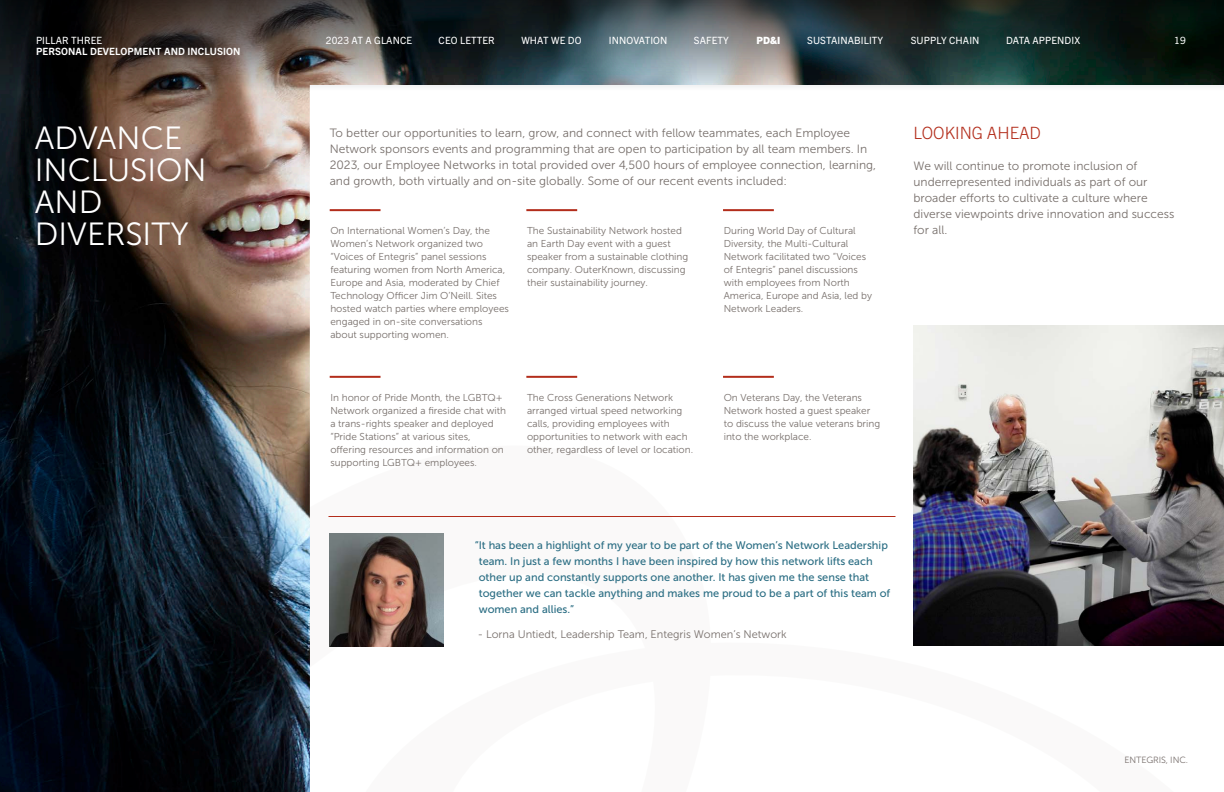
<style>
.page{position:relative;width:1224px;height:792px;background:#fff}
.page>*{position:absolute;margin:0;border:0;box-sizing:border-box;transform-origin:0 0}
.t1{font:32px/32px "Museo Sans 300";color:#fff}
.t2{font:300 17px "Trade Gothic Next LT Pro";color:#b32d1b}
.t3{font:12px/16px "Museo Sans 300";color:#776f6b}
.t4{font:11px/16px "Museo Sans 500";color:#2a6d83}
.t5{font:11px "Museo Sans 300";color:#776f6b}
.t6{font:10px/13px "Museo Sans 300";color:#776f6b}
.t7{font:10px "Trade Gothic Next LT Pro";letter-spacing:.01em;color:#fff}
.t8{font:700 10px "Trade Gothic Next LT Pro";letter-spacing:.01em;color:#fff}
.t9{font:800 10px "Trade Gothic Next LT Pro";color:#fff}
.t10{font:9px "Museo Sans 300";letter-spacing:-.01em;color:#766d6a}
</style>
<div class="page">
<img style="left:0;top:92px;width:310px;height:700px">
<img style="left:0;top:0;width:1224px;height:92px">
<hr style="left:330px;top:209px;width:51px;height:2px;background:#b32d1b">
<hr style="left:330px;top:376px;width:51px;height:2px;background:#b32d1b">
<hr style="left:526px;top:209px;width:51px;height:2px;background:#b32d1b">
<hr style="left:526px;top:376px;width:51px;height:2px;background:#b32d1b">
<hr style="left:723px;top:209px;width:51px;height:2px;background:#b32d1b">
<hr style="left:723px;top:376px;width:51px;height:2px;background:#b32d1b">
<img style="left:914px;top:325px;width:310px;height:321px">
<hr style="left:328px;top:516px;width:568px;height:1px;background:#b32d1b">
<img style="left:330px;top:533px;width:114px;height:114px">
<p class="t7" style="left:36px;top:33px;width:68px">PILLAR THREE</p>
<p class="t7" style="left:1174px;top:33px;width:13px">19</p>
<p class="t8" style="left:36px;top:44px;width:206px">PERSONAL DEVELOPMENT AND INCLUSION</p>
<p class="t7" style="left:326px;top:33px;width:88px">2023 AT A GLANCE</p>
<p class="t7" style="left:439px;top:33px;width:58px">CEO LETTER</p>
<p class="t7" style="left:521px;top:33px;width:62px">WHAT WE DO</p>
<p class="t7" style="left:609px;top:33px;width:60px">INNOVATION</p>
<p class="t7" style="left:694px;top:33px;width:37px">SAFETY</p>
<p class="t9" style="left:756px;top:33px;width:26px">PD&amp;I</p>
<p class="t7" style="left:807px;top:33px;width:78px">SUSTAINABILITY</p>
<p class="t7" style="left:911px;top:33px;width:70px">SUPPLY CHAIN</p>
<p class="t7" style="left:1006px;top:33px;width:76px">DATA APPENDIX</p>
<h1 class="t1" style="left:35px;top:123px;width:173px">ADVANCE<br>INCLUSION<br>AND<br>DIVERSITY</h1>
<p class="t3" style="left:330px;top:125px;width:548px">To better our opportunities to learn, grow, and connect with fellow teammates, each Employee Network sponsors events and programming that are open to participation by all team members. In 2023, our Employee Networks in total provided over 4,500 hours of employee connection, learning, and growth, both virtually and on-site globally. Some of our recent events included:</p>
<p class="t6" style="left:330px;top:224px;width:180px">On International Women’s Day, the Women’s Network organized two “Voices of Entegris” panel sessions featuring women from North America, Europe and Asia, moderated by Chief Technology Officer Jim O’Neill. Sites hosted watch parties where employees engaged in on-site conversations about supporting women.</p>
<p class="t6" style="left:527px;top:224px;width:163px">The Sustainability Network hosted an Earth Day event with a guest speaker from a sustainable clothing company. OuterKnown, discussing their sustainability journey.</p>
<p class="t6" style="left:724px;top:224px;width:150px">During World Day of Cultural<br>Diversity, the Multi-Cultural<br>Network facilitated two “Voices of Entegris” panel discussions with employees from North<br>America, Europe and Asia, led by<br>Network Leaders.</p>
<p class="t6" style="left:330px;top:391px;width:177px">In honor of Pride Month, the LGBTQ+ Network organized a fireside chat with a trans-rights speaker and deployed “Pride Stations” at various sites, offering resources and information on supporting LGBTQ+ employees.</p>
<p class="t6" style="left:527px;top:391px;width:168px">The Cross Generations Network arranged virtual speed networking calls, providing employees with opportunities to network with each other, regardless of level or location.</p>
<p class="t6" style="left:724px;top:391px;width:158px">On Veterans Day, the Veterans<br>Network hosted a guest speaker to discuss the value veterans bring into the workplace.</p>
<h2 class="t2" style="left:914px;top:121px;width:129px">LOOKING AHEAD</h2>
<p class="t3" style="left:914px;top:158px;width:262px">We will continue to promote inclusion of underrepresented individuals as part of our broader efforts to cultivate a culture where diverse viewpoints drive innovation and success for all.</p>
<p class="t4" style="left:479px;top:538px;width:413px;text-indent:-4px">“It has been a highlight of my year to be part of the Women’s Network Leadership team. In just a few months I have been inspired by how this network lifts each other up and constantly supports one another. It has given me the sense that together we can tackle anything and makes me proud to be a part of this team of women and allies.”</p>
<p class="t5" style="left:478px;top:629px;width:311px">- Lorna Untiedt, Leadership Team, Entegris Women’s Network</p>
<p class="t10" style="left:1125px;top:755px;width:65px">ENTEGRIS, INC.</p>
</div>
